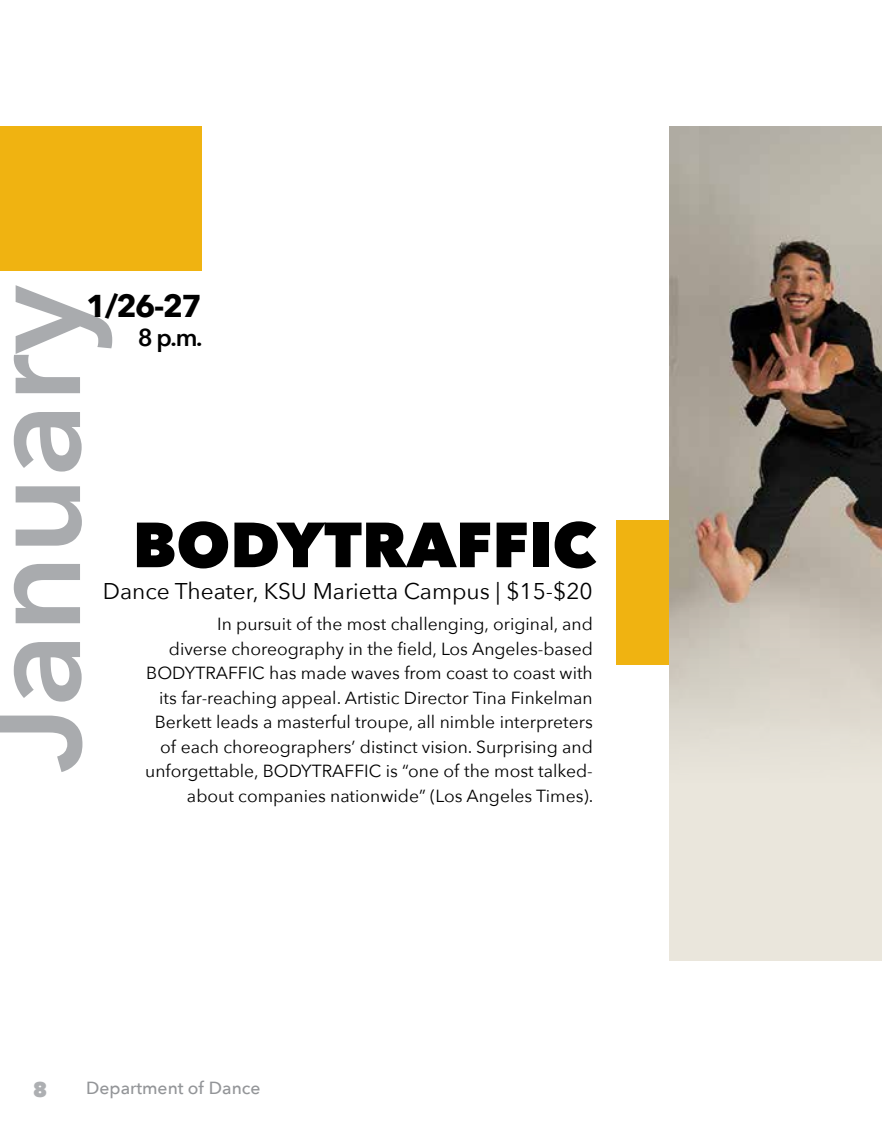
<style>
.page{position:relative;width:882px;height:1134px;background:#fff}
.page>*{position:absolute;margin:0;border:0;box-sizing:border-box;transform-origin:0 0}
.t1{font:600 134.22px "Avenir Next";color:#a9abae}
.t2{font:800 63px "Avenir Next";color:#000}
.t3{font:700 31.5px "Avenir Next";color:#000}
.t4{font:600 24.5px "Avenir Next";color:#000}
.t5{font:22.75px "Avenir Next";color:#000}
.t6{font:800 21px "Avenir Next";color:#adafb2}
.t7{font:17.5px/24.5px "Avenir Next";color:#000;text-align:right}
.t8{font:500 17.5px "Avenir Next";color:#939598}
</style>
<div class="page">
<div style="left:617px;top:521px;width:265px;height:144px;background:#f0b311"></div>
<div style="left:669px;top:126px;width:213px;height:835px;background:#eae6dc"></div>
<img style="left:669px;top:126px;width:213px;height:613px">
<div style="left:0;top:126px;width:202px;height:144px;background:#f0b311"></div>
<h1 class="t1" style="left:-82px;top:773px;width:489px;rotate:-90deg">January</h1>
<h3 class="t3" style="left:86px;top:278px;width:117px">1/26-27</h3>
<h3 class="t4" style="left:138px;top:317px;width:66px">8 p.m.</h3>
<h2 class="t2" style="left:133px;top:506px;width:465px">BODYTRAFFIC</h2>
<h3 class="t5" style="left:103px;top:572px;width:491px">Dance Theater, KSU Marietta Campus | $15-$20</h3>
<p class="t7" style="left:145px;top:611px;width:450px">In pursuit of the most challenging, original, and<br>diverse choreography in the field, Los Angeles-based BODYTRAFFIC has made waves from coast to coast with its far-reaching appeal. Artistic Director Tina Finkelman Berkett leads a masterful troupe, all nimble interpreters of each choreographers’ distinct vision. Surprising and unforgettable, BODYTRAFFIC is “one of the most talked&shy;about companies nationwide” (Los Angeles Times).</p>
<p class="t6" style="left:33px;top:1077px;width:16px">8</p>
<p class="t8" style="left:86px;top:1073px;width:176px">Department of Dance</p>
</div>
